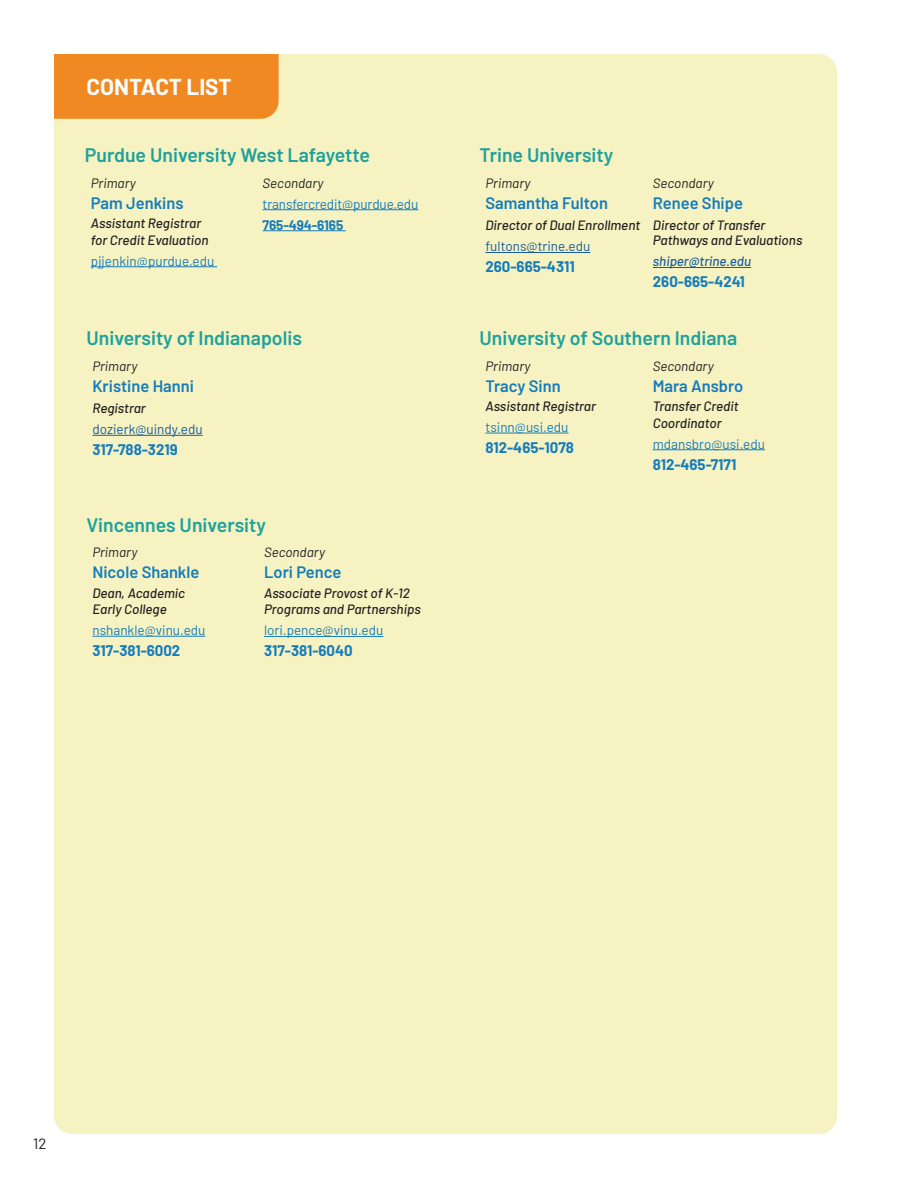
<style>
.page{position:relative;width:918px;height:1188px;background:#fff}
.page>*{position:absolute;margin:0;border:0;box-sizing:border-box;transform-origin:0 0}
.subhead{font:700 22.5px "Barlow";color:#fff}
.Body{font:600 19.5px "Barlow";color:#1ea19c}
.Body-2{font:600 16.5px "Barlow";color:#157cbc}
.Body-3{font:700 15px "Barlow";color:#157cbc}
.t1{font:15px "Barlow";color:#231f20}
.Body-4{font:italic 500 13.5px/16.5px "Barlow";color:#231f20}
.Body-5{font:13.5px/21px "Barlow";color:#157cbc}
.job_ittle{font:italic 500 13.5px/15px "Barlow";color:#231f20}
.Body-6{font:italic 13.5px "Barlow";color:#231f20}
.Body-7{font:13.5px "Barlow";color:#175d9e}
.job_ittle-2{font:italic 500 13.5px "Barlow";color:#175d9e}
.s1{font-weight:700}
</style>
<div class="page">
<div style="left:54px;top:54px;width:783px;height:1080px;background:#f6f2c2"></div>
<hr style="left:486px;top:433px;width:83px;height:1px;background:#157cbc">
<hr style="left:653px;top:449px;width:112px;height:1px;background:#157cbc">
<hr style="left:92px;top:636px;width:113px;height:1px;background:#157cbc">
<hr style="left:264px;top:636px;width:119px;height:1px;background:#157cbc">
<hr style="left:92px;top:435px;width:111px;height:1px;background:#175d9e">
<div style="left:54px;top:54px;width:225px;height:65px;background:#f08921"></div>
<hr style="left:486px;top:252px;width:104px;height:1px;background:#175d9e">
<hr style="left:653px;top:267px;width:98px;height:1px;background:#175d9e">
<hr style="left:91px;top:266px;width:126px;height:1px;background:#157cbc">
<hr style="left:263px;top:209px;width:155px;height:1px;background:#157cbc">
<hr style="left:263px;top:230px;width:83px;height:1px;background:#157cbc">
<p class="subhead" style="left:86px;top:71px;width:147px">CONTACT LIST</p>
<p class="Body" style="left:85px;top:141px;width:287px">Purdue University West Lafayette</p>
<p class="Body-6" style="left:91px;top:173px;width:47px">Primary</p>
<p class="Body-2" style="left:91px;top:191px;width:94px">Pam Jenkins</p>
<p class="Body-4" style="left:91px;top:214px;width:119px">Assistant Registrar for Credit Evaluation</p>
<p class="Body-5" style="left:91px;top:249px;width:125px">pjjenkin@purdue.edu</p>
<p class="Body-6" style="left:263px;top:173px;width:62px">Secondary</p>
<p class="Body-5" style="left:263px;top:192px;width:157px">transfercredit@purdue.edu<br><span class="s1">765-494-6165</span></p>
<p class="Body" style="left:86px;top:324px;width:217px">University of Indianapolis</p>
<p class="Body-6" style="left:92px;top:356px;width:47px">Primary</p>
<p class="Body-2" style="left:92px;top:373px;width:103px">Kristine Hanni</p>
<p class="job_ittle" style="left:92px;top:400px;width:55px">Registrar</p>
<p class="Body-7" style="left:92px;top:420px;width:112px">dozierk@uindy.edu</p>
<p class="Body-3" style="left:92px;top:439px;width:87px">317-788-3219</p>
<p class="Body" style="left:86px;top:510px;width:181px">Vincennes University</p>
<p class="Body-6" style="left:92px;top:543px;width:47px">Primary</p>
<p class="Body-2" style="left:92px;top:560px;width:109px">Nicole Shankle</p>
<p class="Body-4" style="left:92px;top:584px;width:94px">Dean, Academic<br>Early College</p>
<p class="Body-5" style="left:92px;top:619px;width:115px">nshankle@vinu.edu</p>
<p class="Body-3" style="left:92px;top:640px;width:89px">317-381-6002</p>
<p class="Body-6" style="left:264px;top:543px;width:62px">Secondary</p>
<p class="Body-2" style="left:264px;top:560px;width:79px">Lori Pence</p>
<p class="Body-4" style="left:264px;top:584px;width:158px">Associate Provost of K-12<br>Programs and Partnerships</p>
<p class="Body-5" style="left:264px;top:619px;width:121px">lori.pence@vinu.edu</p>
<p class="Body-3" style="left:264px;top:640px;width:90px">317-381-6040</p>
<p class="Body" style="left:480px;top:141px;width:135px">Trine University</p>
<p class="Body-6" style="left:486px;top:173px;width:47px">Primary</p>
<p class="Body-2" style="left:486px;top:191px;width:124px">Samantha Fulton</p>
<p class="job_ittle" style="left:486px;top:217px;width:156px">Director of Dual Enrollment</p>
<p class="Body-7" style="left:486px;top:237px;width:106px">fultons@trine.edu</p>
<p class="Body-3" style="left:486px;top:256px;width:91px">260-665-4311</p>
<p class="Body-6" style="left:653px;top:173px;width:62px">Secondary</p>
<p class="Body-2" style="left:653px;top:191px;width:92px">Renee Shipe</p>
<p class="job_ittle" style="left:653px;top:217px;width:151px">Director of Transfer<br>Pathways and Evaluations</p>
<p class="job_ittle-2" style="left:653px;top:252px;width:100px">shiper@trine.edu</p>
<p class="Body-3" style="left:653px;top:271px;width:93px">260-665-4241</p>
<p class="Body" style="left:480px;top:324px;width:259px">University of Southern Indiana</p>
<p class="Body-6" style="left:486px;top:356px;width:47px">Primary</p>
<p class="Body-2" style="left:486px;top:373px;width:77px">Tracy Sinn</p>
<p class="Body-4" style="left:486px;top:397px;width:112px">Assistant Registrar</p>
<p class="Body-5" style="left:486px;top:416px;width:85px">tsinn@usi.edu</p>
<p class="Body-3" style="left:486px;top:437px;width:90px">812-465-1078</p>
<p class="Body-6" style="left:653px;top:356px;width:62px">Secondary</p>
<p class="Body-2" style="left:653px;top:373px;width:92px">Mara Ansbro</p>
<p class="Body-4" style="left:653px;top:397px;width:87px">Transfer Credit<br>Coordinator</p>
<p class="Body-5" style="left:653px;top:432px;width:114px">mdansbro@usi.edu</p>
<p class="Body-3" style="left:653px;top:453px;width:85px">812-465-7171</p>
<p class="t1" style="left:33px;top:1133px;width:15px">12</p>
</div>
